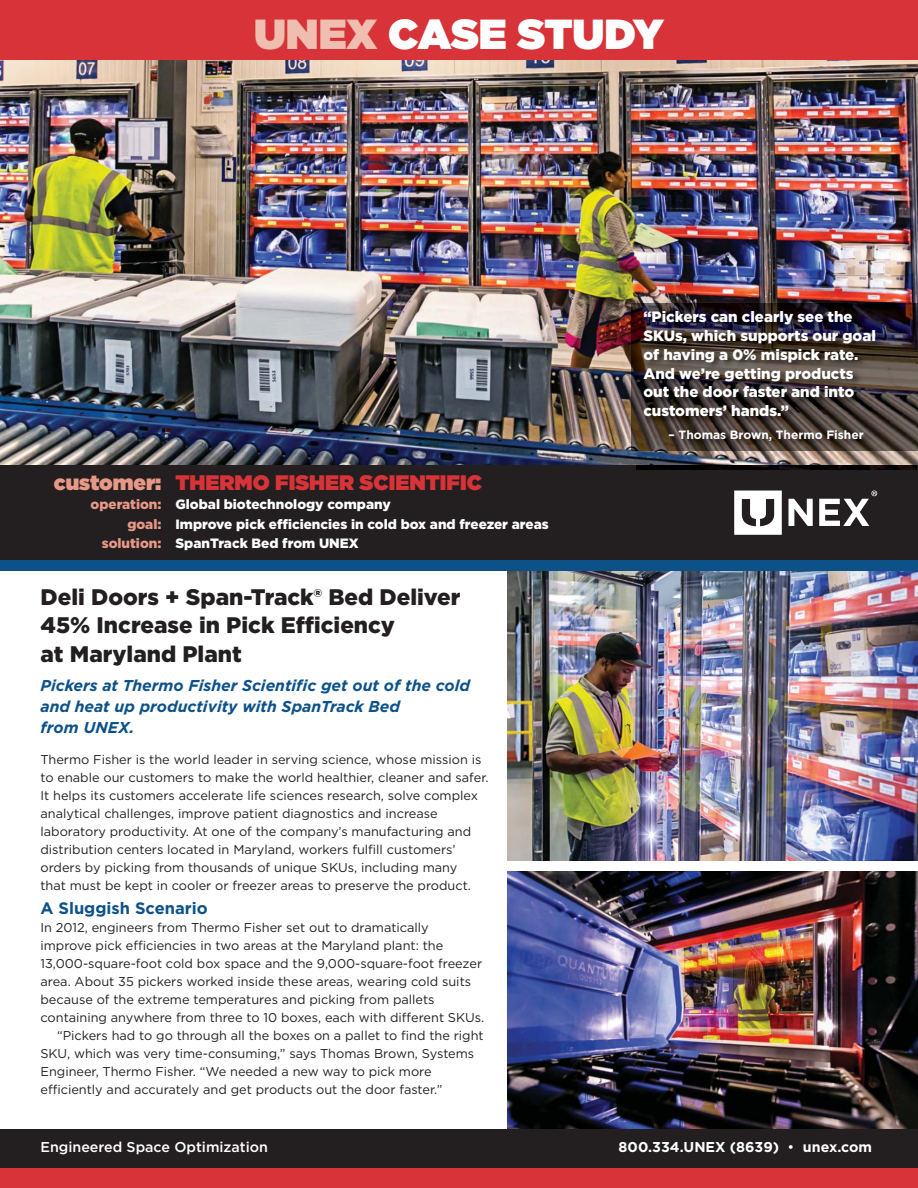
<style>
.page{position:relative;width:918px;height:1188px;background:#fff}
.page>*{position:absolute;margin:0;border:0;box-sizing:border-box;transform-origin:0 0}
.t1{font:900 42px "Gotham";color:#fff}
.t2{font:900 22.5px/28.5px "Gotham";color:#231f20}
.t3{font:900 21px "Gotham";color:#d73338}
.t4{font:700 16.5px "Gotham";color:#0c5289}
.t5{font:italic 700 15.75px/21px "Gotham";color:#0c5289}
.t6{font:900 15px/18.8px "Gotham";color:#fff}
.t7{font:500 14.25px "Gotham";color:#fff}
.t8{font:700 14.25px "Gotham";color:#fff}
.t9{font:900 13.5px "Gotham";color:#fff}
.t10{font:12.75px/18px "Gotham";color:#231f20}
.t11{font:700 12px "Gotham";color:#fff}
.s1{color:#f0beb0}
.s2{color:#e89886}
.s3{font-weight:400}
</style>
<div class="page">
<div style="left:0;top:1167px;width:918px;height:21px;background:#d73338"></div>
<img style="left:508px;top:872px;width:410px;height:257px">
<img style="left:508px;top:570px;width:410px;height:290px">
<div style="left:0;top:1129px;width:918px;height:39px;background:#231f20"></div>
<img style="left:0;top:60px;width:918px;height:406px">
<div style="left:0;top:466px;width:918px;height:98px;background:#231f20"></div>
<div style="left:0;top:560px;width:918px;height:10px;background:#0c5289"></div>
<img style="left:917px;top:304px;width:1px;height:147px">
<img style="left:631px;top:304px;width:5px;height:147px">
<img style="left:636px;top:303px;width:281px;height:166px">
<div style="left:0;top:0;width:918px;height:60px;background:#d73338"></div>
<svg style="left:788px;top:499px;width:25px;height:27px"></svg>
<svg style="left:819px;top:491px;width:58px;height:35px"></svg>
<svg style="left:734px;top:491px;width:48px;height:44px"></svg>
<h1 class="t1" style="left:254px;top:10px;width:411px"><span class="s1">UNEX</span> CASE STUDY</h1>
<h3 class="t3" style="left:54px;top:470px;width:430px"><span class="s2">customer:</span> THERMO FISHER SCIENTIFIC</h3>
<p class="t9" style="left:91px;top:500px;width:302px"><span class="s2">operation:</span> Global biotechnology company</p>
<p class="t9" style="left:127px;top:519px;width:423px"><span class="s2">goal:</span> Improve pick efficiencies in cold box and freezer areas</p>
<p class="t9" style="left:102px;top:539px;width:259px"><span class="s2">solution:</span> SpanTrack Bed from UNEX</p>
<h2 class="t2" style="left:40px;top:584px;width:422px">Deli Doors + Span-Track® Bed Deliver<br>45% Increase in Pick Efficiency<br>at Maryland Plant</h2>
<p class="t5" style="left:40px;top:676px;width:431px">Pickers at Thermo Fisher Scientific get out of the cold and heat up productivity with SpanTrack Bed<br>from UNEX.</p>
<p class="t10" style="left:40px;top:751px;width:450px">Thermo Fisher is the world leader in serving science, whose mission is to enable our customers to make the world healthier, cleaner and safer.<br>It helps its customers accelerate life sciences research, solve complex analytical challenges, improve patient diagnostics and increase laboratory productivity. At one of the company’s manufacturing and distribution centers located in Maryland, workers fulfill customers’ orders by picking from thousands of unique SKUs, including many<br>that must be kept in cooler or freezer areas to preserve the product.</p>
<p class="t4" style="left:40px;top:902px;width:169px">A Sluggish Scenario</p>
<p class="t10" style="left:40px;top:919px;width:390px">In 2012, engineers from Thermo Fisher set out to dramatically</p>
<p class="t10" style="left:40px;top:937px;width:404px">improve pick efficiencies in two areas at the Maryland plant: the</p>
<p class="t10" style="left:40px;top:955px;width:443px">13,000-square-foot cold box space and the 9,000-square-foot freezer</p>
<p class="t10" style="left:40px;top:973px;width:432px">area. About 35 pickers worked inside these areas, wearing cold suits</p>
<p class="t10" style="left:40px;top:991px;width:396px">because of the extreme temperatures and picking from pallets</p>
<p class="t10" style="left:40px;top:1009px;width:445px">containing anywhere from three to 10 boxes, each with different SKUs.</p>
<p class="t10" style="left:57px;top:1027px;width:428px">“Pickers had to go through all the boxes on a pallet to find the right</p>
<p class="t10" style="left:40px;top:1045px;width:435px">SKU, which was very time-consuming,” says Thomas Brown, Systems</p>
<p class="t10" style="left:40px;top:1063px;width:393px">Engineer, Thermo Fisher. “We needed a new way to pick more</p>
<p class="t10" style="left:40px;top:1081px;width:403px">efficiently and accurately and get products out the door faster.”</p>
<p class="t6" style="left:643px;top:309px;width:234px">“Pickers can clearly see the<br>SKUs, which supports our goal of having a 0% mispick rate.<br>And we’re getting products out the door faster and into customers’ hands.”</p>
<p class="t11" style="left:669px;top:430px;width:197px">– Thomas Brown, Thermo Fisher</p>
<p class="t7" style="left:40px;top:1142px;width:229px">Engineered Space Optimization</p>
<p class="t8" style="left:619px;top:1142px;width:255px">800.334.UNEX (8639) <span class="s3">•</span> unex.com</p>
</div>
